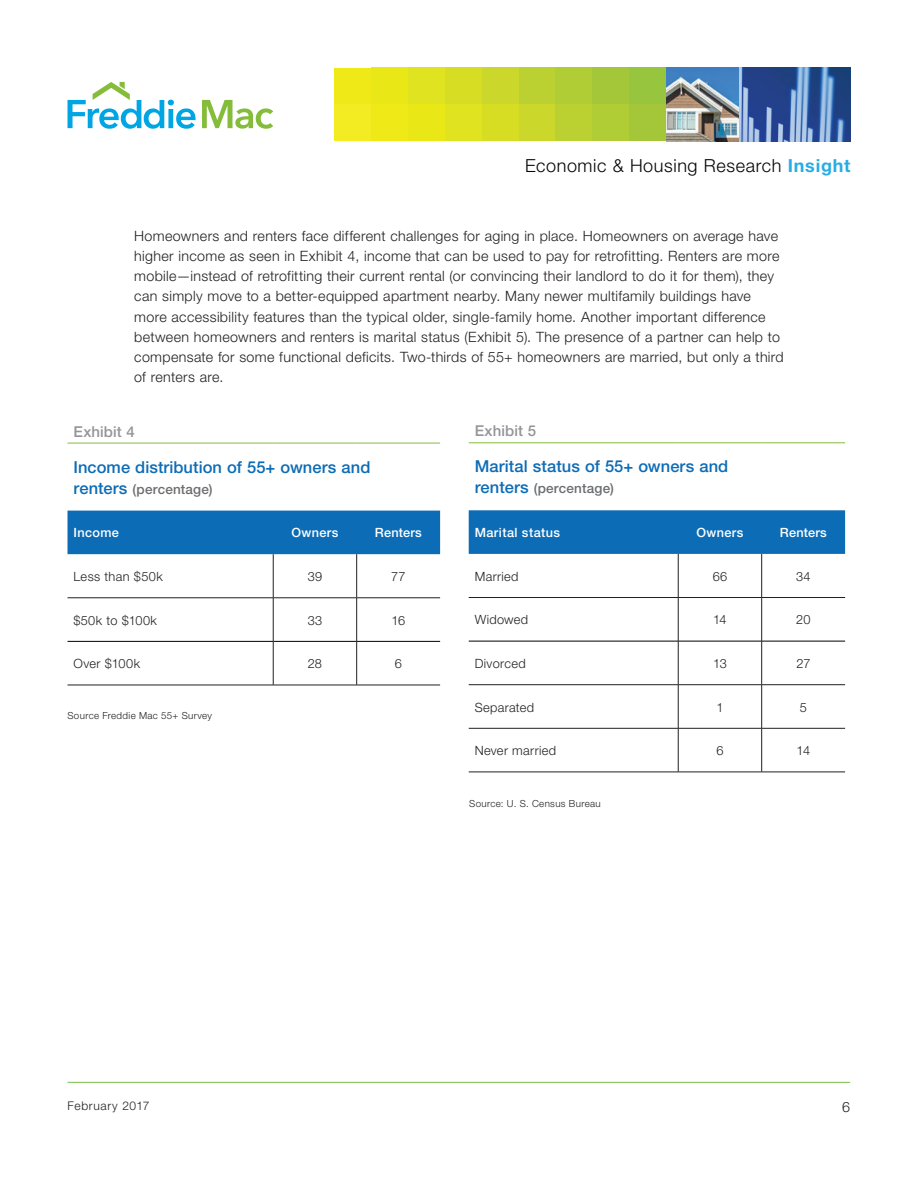
<style>
.page{position:relative;width:918px;height:1188px;background:#fff}
.page>*{position:absolute;margin:0;border:0;box-sizing:border-box;transform-origin:0 0}
.t1{font:300 18px "Helvetica Neue LT";letter-spacing:.035em;color:#040503}
.t2{font:500 16.5px "Helvetica Neue LT";letter-spacing:.005em;color:#0d6cb6}
.t3{font:500 15px "Helvetica Neue LT";letter-spacing:.005em;color:#939598}
.t4{font:300 14.25px/20.2px "Helvetica Neue LT";letter-spacing:.025em;color:#231f20}
.t5{font:500 13.5px "Helvetica Neue LT";letter-spacing:.015em;color:#6c6d70}
.t6{font:300 12.75px "Helvetica Neue LT";letter-spacing:.03em;color:#231f20}
.t7{font:500 12.75px "Helvetica Neue LT";letter-spacing:.03em;color:#fff}
.t8{font:300 12px "Helvetica Neue LT";letter-spacing:.055em;color:#231f20}
.t9{font:300 9.75px "Helvetica Neue LT";letter-spacing:.035em;color:#231f20}
.s1{font-weight:700;color:#27ade3}
.s2{font-size:16.5px;color:#0d6cb6}
</style>
<div class="page">
<hr style="left:68px;top:1082px;width:782px;height:1px;background:#76c043">
<svg style="left:202px;top:100px;width:71px;height:29px"></svg>
<svg style="left:68px;top:82px;width:128px;height:47px"></svg>
<div style="left:371px;top:68px;width:37px;height:36px;background:#e9e716"></div>
<div style="left:371px;top:104px;width:37px;height:37px;background:#eee917"></div>
<div style="left:334px;top:68px;width:37px;height:36px;background:#eee917"></div>
<div style="left:334px;top:104px;width:37px;height:37px;background:#f4ec23"></div>
<div style="left:408px;top:68px;width:37px;height:36px;background:#e0e31f"></div>
<div style="left:408px;top:104px;width:37px;height:37px;background:#e9e716"></div>
<div style="left:445px;top:68px;width:37px;height:36px;background:#d6dd22"></div>
<div style="left:445px;top:104px;width:37px;height:37px;background:#e0e31f"></div>
<div style="left:482px;top:68px;width:37px;height:36px;background:#cbd72a"></div>
<div style="left:482px;top:104px;width:37px;height:37px;background:#d6dd22"></div>
<div style="left:519px;top:68px;width:37px;height:36px;background:#bbd031"></div>
<div style="left:519px;top:104px;width:37px;height:37px;background:#cbd72a"></div>
<div style="left:556px;top:68px;width:36px;height:36px;background:#b0cd36"></div>
<div style="left:556px;top:104px;width:36px;height:37px;background:#bbd031"></div>
<div style="left:592px;top:68px;width:37px;height:36px;background:#a3c739"></div>
<div style="left:592px;top:104px;width:37px;height:37px;background:#b0cd36"></div>
<div style="left:629px;top:68px;width:37px;height:36px;background:#97c53d"></div>
<div style="left:629px;top:104px;width:37px;height:37px;background:#a3c739"></div>
<img style="left:666px;top:68px;width:184px;height:73px">
<div style="left:469px;top:510px;width:376px;height:44px;background:#0d6cb6"></div>
<hr style="left:469px;top:442px;width:209px;height:1px;background:#85bd3b">
<hr style="left:678px;top:442px;width:84px;height:1px;background:#85bd3b">
<hr style="left:762px;top:442px;width:83px;height:1px;background:#85bd3b">
<hr style="left:678px;top:597px;width:84px;height:1px;background:#231f20">
<hr style="left:762px;top:597px;width:83px;height:1px;background:#231f20">
<hr style="left:678px;top:684px;width:84px;height:1px;background:#231f20">
<hr style="left:762px;top:684px;width:83px;height:1px;background:#231f20">
<hr style="left:678px;top:728px;width:84px;height:1px;background:#231f20">
<hr style="left:762px;top:728px;width:83px;height:1px;background:#231f20">
<hr style="left:678px;top:772px;width:84px;height:1px;background:#231f20">
<hr style="left:762px;top:772px;width:83px;height:1px;background:#231f20">
<hr style="left:678px;top:641px;width:83px;height:1px;background:#000">
<hr style="left:762px;top:641px;width:83px;height:1px;background:#000">
<hr style="left:469px;top:597px;width:209px;height:1px;background:#231f20">
<hr style="left:469px;top:684px;width:209px;height:1px;background:#231f20">
<hr style="left:469px;top:728px;width:209px;height:1px;background:#231f20">
<hr style="left:469px;top:772px;width:209px;height:1px;background:#231f20">
<hr style="left:469px;top:641px;width:209px;height:1px;background:#000">
<hr style="left:678px;top:554px;width:1px;height:43px;background:#231f20">
<hr style="left:678px;top:598px;width:1px;height:43px;background:#231f20">
<hr style="left:678px;top:641px;width:1px;height:44px;background:#231f20">
<hr style="left:678px;top:685px;width:1px;height:43px;background:#231f20">
<hr style="left:678px;top:728px;width:1px;height:44px;background:#231f20">
<hr style="left:761px;top:554px;width:1px;height:43px;background:#231f20">
<hr style="left:761px;top:598px;width:1px;height:43px;background:#231f20">
<hr style="left:761px;top:641px;width:1px;height:44px;background:#231f20">
<hr style="left:761px;top:685px;width:1px;height:43px;background:#231f20">
<hr style="left:761px;top:728px;width:1px;height:44px;background:#231f20">
<div style="left:68px;top:511px;width:372px;height:43px;background:#0d6cb6"></div>
<hr style="left:68px;top:443px;width:205px;height:1px;background:#85bd3b">
<hr style="left:273px;top:443px;width:84px;height:1px;background:#85bd3b">
<hr style="left:357px;top:443px;width:83px;height:1px;background:#85bd3b">
<hr style="left:273px;top:598px;width:84px;height:1px;background:#231f20">
<hr style="left:357px;top:598px;width:83px;height:1px;background:#231f20">
<hr style="left:273px;top:685px;width:84px;height:1px;background:#231f20">
<hr style="left:357px;top:685px;width:83px;height:1px;background:#231f20">
<hr style="left:273px;top:641px;width:83px;height:1px;background:#000">
<hr style="left:357px;top:641px;width:83px;height:1px;background:#000">
<hr style="left:68px;top:598px;width:205px;height:1px;background:#231f20">
<hr style="left:68px;top:685px;width:205px;height:1px;background:#231f20">
<hr style="left:68px;top:641px;width:205px;height:1px;background:#000">
<hr style="left:273px;top:554px;width:1px;height:44px;background:#231f20">
<hr style="left:273px;top:598px;width:1px;height:43px;background:#231f20">
<hr style="left:273px;top:641px;width:1px;height:44px;background:#231f20">
<hr style="left:356px;top:554px;width:1px;height:44px;background:#231f20">
<hr style="left:356px;top:598px;width:1px;height:43px;background:#231f20">
<hr style="left:356px;top:641px;width:1px;height:44px;background:#231f20">
<p class="t1" style="left:525px;top:154px;width:327px">Economic &amp; Housing Research <span class="s1">Insight</span></p>
<p class="t4" style="left:134px;top:225px;width:651px">Homeowners and renters face different challenges for aging in place. Homeowners on average have higher income as seen in Exhibit 4, income that can be used to pay for retrofitting. Renters are more mobile—instead of retrofitting their current rental (or convincing their landlord to do it for them), they can simply move to a better-equipped apartment nearby. Many newer multifamily buildings have more accessibility features than the typical older, single-family home. Another important difference between homeowners and renters is marital status (Exhibit 5). The presence of a partner can help to compensate for some functional deficits. Two-thirds of 55+ homeowners are married, but only a third of renters are.</p>
<p class="t3" style="left:74px;top:422px;width:63px">Exhibit 4</p>
<p class="t2" style="left:74px;top:457px;width:298px">Income distribution of 55+ owners and</p>
<p class="t5" style="left:74px;top:481px;width:141px"><span class="s2">renters</span> (percentage)</p>
<p class="t7" style="left:74px;top:525px;width:47px">Income</p>
<p class="t7" style="left:291px;top:525px;width:49px">Owners</p>
<p class="t7" style="left:375px;top:525px;width:48px">Renters</p>
<p class="t6" style="left:74px;top:569px;width:91px">Less than $50k</p>
<p class="t6" style="left:308px;top:569px;width:16px">39</p>
<p class="t6" style="left:391px;top:569px;width:16px">77</p>
<p class="t6" style="left:74px;top:612px;width:85px">$50k to $100k</p>
<p class="t6" style="left:308px;top:612px;width:16px">33</p>
<p class="t6" style="left:392px;top:612px;width:15px">16</p>
<p class="t6" style="left:74px;top:656px;width:68px">Over $100k</p>
<p class="t6" style="left:308px;top:656px;width:16px">28</p>
<p class="t6" style="left:395px;top:656px;width:9px">6</p>
<p class="t9" style="left:68px;top:710px;width:146px">Source Freddie Mac 55+ Survey</p>
<p class="t3" style="left:475px;top:422px;width:63px">Exhibit 5</p>
<p class="t2" style="left:475px;top:457px;width:255px">Marital status of 55+ owners and</p>
<p class="t5" style="left:475px;top:481px;width:141px"><span class="s2">renters</span> (percentage)</p>
<p class="t7" style="left:475px;top:525px;width:87px">Marital status</p>
<p class="t7" style="left:696px;top:525px;width:49px">Owners</p>
<p class="t7" style="left:780px;top:525px;width:48px">Renters</p>
<p class="t6" style="left:475px;top:568px;width:45px">Married</p>
<p class="t6" style="left:713px;top:568px;width:16px">66</p>
<p class="t6" style="left:796px;top:568px;width:16px">34</p>
<p class="t6" style="left:475px;top:612px;width:55px">Widowed</p>
<p class="t6" style="left:713px;top:612px;width:15px">14</p>
<p class="t6" style="left:796px;top:612px;width:16px">20</p>
<p class="t6" style="left:475px;top:656px;width:52px">Divorced</p>
<p class="t6" style="left:713px;top:656px;width:15px">13</p>
<p class="t6" style="left:796px;top:656px;width:16px">27</p>
<p class="t6" style="left:475px;top:699px;width:61px">Separated</p>
<p class="t6" style="left:716px;top:699px;width:9px">1</p>
<p class="t6" style="left:800px;top:699px;width:9px">5</p>
<p class="t6" style="left:475px;top:743px;width:83px">Never married</p>
<p class="t6" style="left:716px;top:743px;width:9px">6</p>
<p class="t6" style="left:797px;top:743px;width:15px">14</p>
<p class="t9" style="left:469px;top:797px;width:133px">Source: U. S. Census Bureau</p>
<p class="t8" style="left:67px;top:1099px;width:83px">February 2017</p>
<p class="t4" style="left:842px;top:1097px;width:9px">6</p>
</div>
